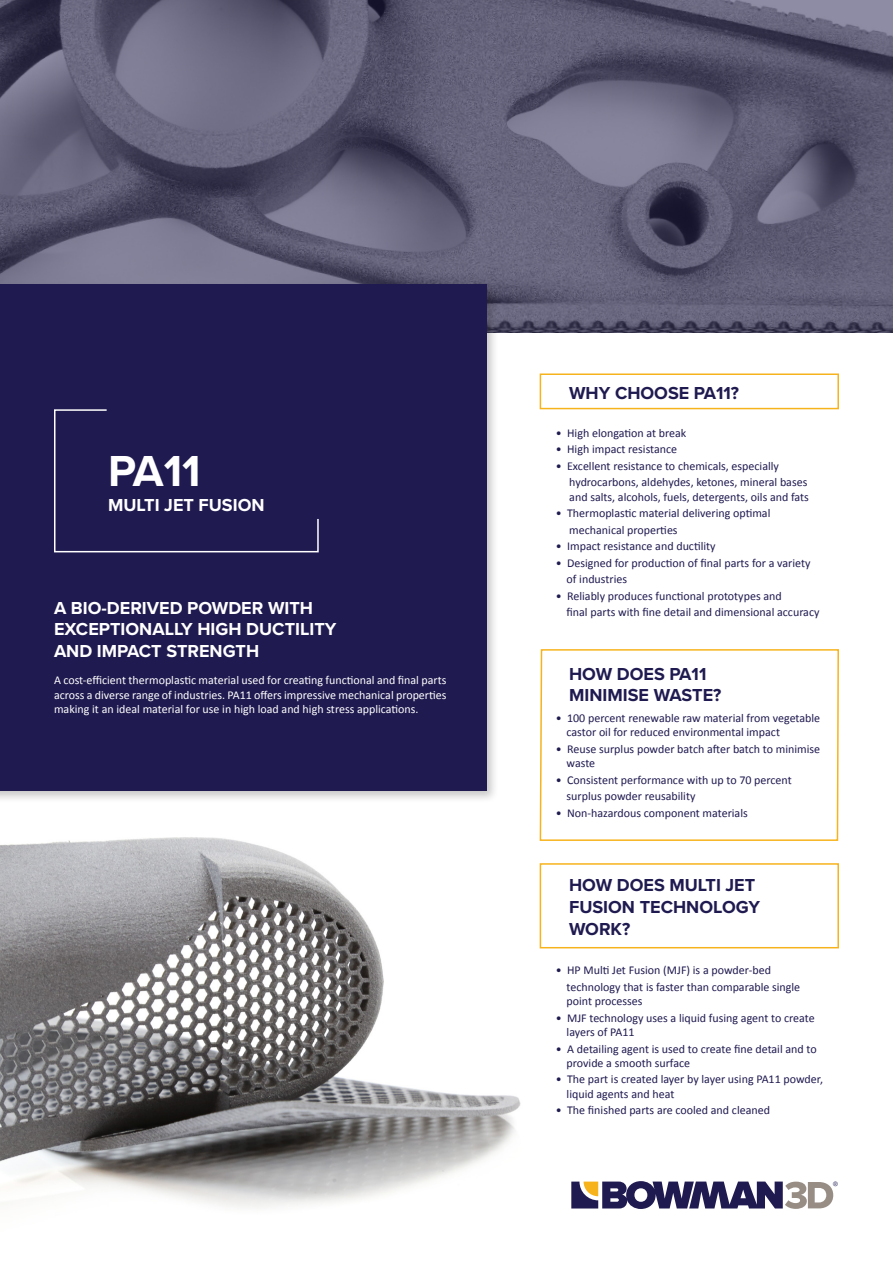
<style>
.page{position:relative;width:893px;height:1263px;background:#fff}
.page>*{position:absolute;margin:0;border:0;box-sizing:border-box;transform-origin:0 0}
.Header_-_Blue{font:700 45px "Proxima Nova";color:#fff}
.Sub_header_-_Blue{font:700 18px "Proxima Nova";color:#fff}
.Sub_header_-_Blue-2{font:700 18px/21.6px "Proxima Nova";color:#1f1a50}
.Copy{font:12px/14.4px "Calibri";color:#1f1a50}
.Copy-2{font:12px/14.4px "Calibri";color:#fff;text-align:justify}
.t1{font:700 10.95px "Proxima Nova";color:#1f1a50}
</style>
<div class="page">
<img style="left:0;top:837px;width:623px;height:371px">
<svg style="left:571px;top:1181px;width:262px;height:28px"></svg>
<svg style="left:539px;top:649px;width:300px;height:193px"></svg>
<div style="left:540px;top:373px;width:299px;height:36px;border:2px solid #f7b31c"></div>
<div style="left:540px;top:863px;width:299px;height:85px;border:2px solid #f7b31c"></div>
<img style="left:0;top:0;width:893px;height:332px">
<div style="left:0;top:281px;width:498px;height:523px;background:#231f20;opacity:.25"></div>
<div style="left:0;top:285px;width:486px;height:506px;background:#1f1a50"></div>
<svg style="left:54px;top:409px;width:265px;height:144px"></svg>
<p class="Header_-_Blue" style="left:108px;top:444px;width:94px">PA11</p>
<p class="Sub_header_-_Blue" style="left:108px;top:495px;width:158px">MULTI JET FUSION</p>
<p class="Sub_header_-_Blue" style="left:54px;top:597px;width:261px">A BIO-DERIVED POWDER WITH</p>
<p class="Sub_header_-_Blue" style="left:54px;top:619px;width:284px">EXCEPTIONALLY HIGH DUCTILITY</p>
<p class="Sub_header_-_Blue" style="left:54px;top:640px;width:207px">AND IMPACT STRENGTH</p>
<p class="Copy-2" style="left:54px;top:672px;width:394px">A cost-efficient thermoplastic material used for creating functional and final parts across a diverse range of industries. PA11 offers impressive mechanical properties making it an ideal material for use in high load and high stress applications.</p>
<p class="Sub_header_-_Blue-2" style="left:569px;top:382px;width:172px">WHY CHOOSE PA11?</p>
<p class="Copy" style="left:556px;top:425px;width:132px">• High elongation at break</p>
<p class="Copy" style="left:556px;top:442px;width:123px">• High impact resistance</p>
<p class="Copy" style="left:556px;top:458px;width:225px">• Excellent resistance to chemicals, especially</p>
<p class="Copy" style="left:569px;top:475px;width:240px">hydrocarbons, aldehydes, ketones, mineral bases</p>
<p class="Copy" style="left:569px;top:489px;width:241px">and salts, alcohols, fuels, detergents, oils and fats</p>
<p class="Copy" style="left:556px;top:505px;width:216px">• Thermoplastic material delivering optimal</p>
<p class="Copy" style="left:569px;top:522px;width:110px">mechanical properties</p>
<p class="Copy" style="left:556px;top:538px;width:161px">• Impact resistance and ductility</p>
<p class="Copy" style="left:567px;top:554px;width:245px;line-height:16.5px;text-indent:-11px">• Designed for production of final parts for a variety of industries</p>
<p class="Copy" style="left:556px;top:588px;width:228px">• Reliably produces functional prototypes and</p>
<p class="Copy" style="left:567px;top:604px;width:254px">final parts with fine detail and dimensional accuracy</p>
<p class="Sub_header_-_Blue-2" style="left:569px;top:664px;width:139px">HOW DOES PA11</p>
<p class="Sub_header_-_Blue-2" style="left:569px;top:685px;width:154px">MINIMISE WASTE?</p>
<p class="Copy" style="left:567px;top:710px;width:255px;text-indent:-11px">• 100 percent renewable raw material from vegetable castor oil for reduced environmental impact</p>
<p class="Copy" style="left:567px;top:741px;width:255px;text-indent:-11px">• Reuse surplus powder batch after batch to minimise waste</p>
<p class="Copy" style="left:556px;top:772px;width:238px">• Consistent performance with up to 70 percent</p>
<p class="Copy" style="left:567px;top:788px;width:130px">surplus powder reusability</p>
<p class="Copy" style="left:556px;top:805px;width:194px">• Non-hazardous component materials</p>
<p class="Sub_header_-_Blue-2" style="left:569px;top:875px;width:188px">HOW DOES MULTI JET</p>
<p class="Sub_header_-_Blue-2" style="left:569px;top:897px;width:192px">FUSION TECHNOLOGY<br>WORK?</p>
<p class="Copy" style="left:556px;top:962px;width:217px">• HP Multi Jet Fusion (MJF) is a powder-bed</p>
<p class="Copy" style="left:567px;top:979px;width:235px">technology that is faster than comparable single point processes</p>
<p class="Copy" style="left:567px;top:1010px;width:250px;text-indent:-11px">• MJF technology uses a liquid fusing agent to create layers of PA11</p>
<p class="Copy" style="left:567px;top:1041px;width:252px;text-indent:-11px">• A detailing agent is used to create fine detail and to provide a smooth surface</p>
<p class="Copy" style="left:567px;top:1072px;width:258px;text-indent:-11px">• The part is created layer by layer using PA11 powder, liquid agents and heat</p>
<p class="Copy" style="left:556px;top:1102px;width:216px">• The finished parts are cooled and cleaned</p>
<p class="t1" style="left:833px;top:1179px;width:7px">®</p>
</div>
